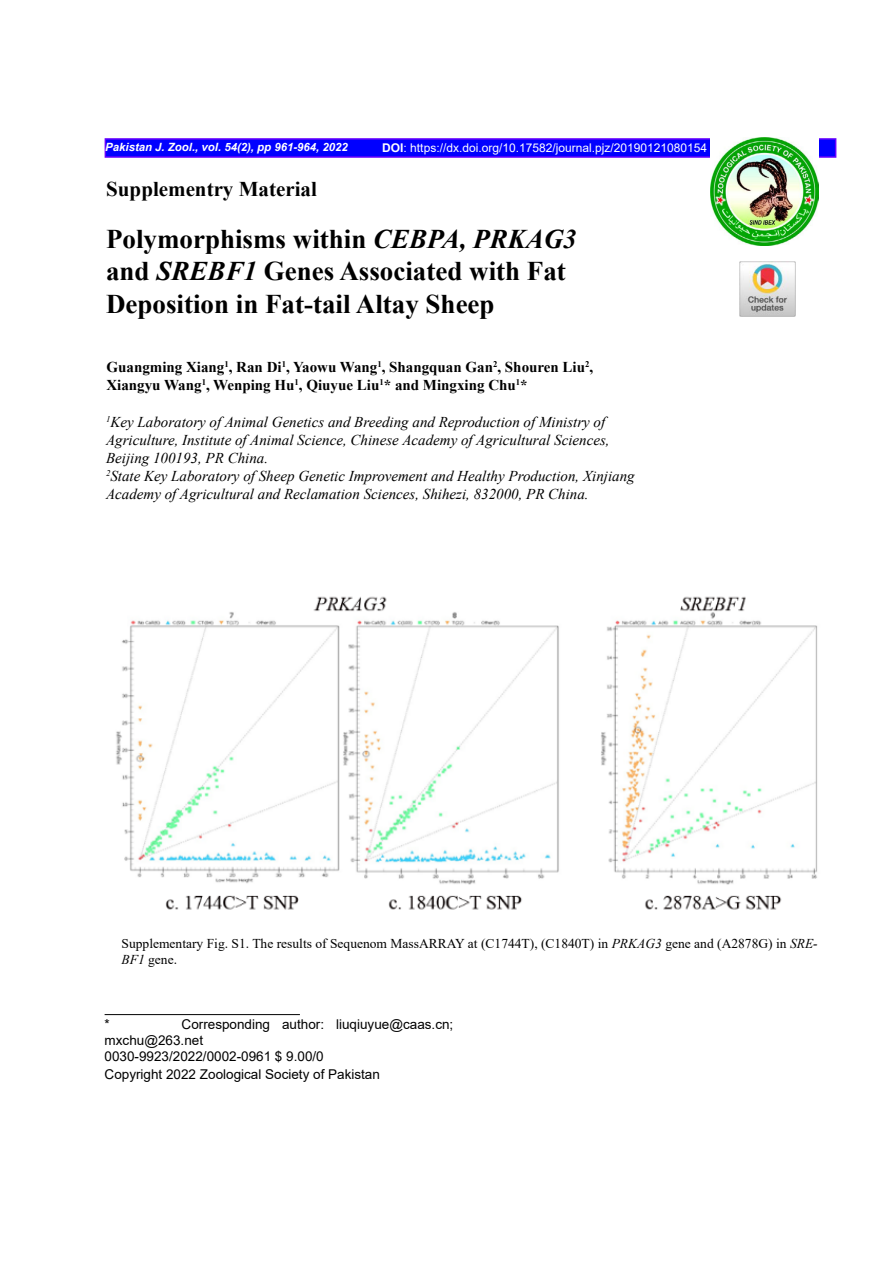
<style>
.page{position:relative;width:893px;height:1263px;background:#fff}
.page>*{position:absolute;margin:0;border:0;box-sizing:border-box;transform-origin:0 0}
.t1{font:700 27px/32.4px "Times New Roman";color:#000}
.t2{font:700 21px "Times New Roman";color:#000}
.t3{font:italic 15px/18px "Times New Roman";color:#000}
.t4{font:700 15px/18px "Times New Roman";color:#000}
.t5{font:13.5px/16.2px "Arial";color:#000}
.t6{font:13.5px/16.2px "Times New Roman";color:#000}
.t7{font:12px "Arial";color:#fff}
.t8{font:italic 700 11.4px "Arial";color:#fff}
.s1{font-weight:700}
.s2{font-style:italic}
</style>
<div class="page">
<div style="left:105px;top:138px;width:731px;height:20px;background:#00f;border:2px solid #60f"></div>
<img style="left:710px;top:138px;width:108px;height:108px">
<img style="left:116px;top:596px;width:702px;height:314px">
<hr style="left:105px;top:1014px;width:195px;height:1px;background:#000">
<img style="left:740px;top:261px;width:55px;height:56px">
<p class="t8" style="left:105px;top:139px;width:244px">Pakistan J. Zool., vol. 54(2), pp 961-964, 2022</p>
<p class="t7" style="left:382px;top:139px;width:326px"><span class="s1">DOI</span>: https://dx.doi.org/10.17582/journal.pjz/20190121080154</p>
<h2 class="t2" style="left:106px;top:174px;width:212px">Supplementry Material</h2>
<h1 class="t1" style="left:106px;top:222px;width:472px">Polymorphisms within <span class="s2">CEBPA, PRKAG3 </span>and <span class="s2">SREBF1</span> Genes Associated with Fat<br>Deposition in Fat-tail Altay Sheep</h1>
<p class="t4" style="left:106px;top:357px;width:488px">Guangming Xiang<sup>1</sup>, Ran Di<sup>1</sup>, Yaowu Wang<sup>1</sup>, Shangquan Gan<sup>2</sup>, Shouren Liu<sup>2</sup>,<br>Xiangyu Wang<sup>1</sup>, Wenping Hu<sup>1</sup>, Qiuyue Liu<sup>1</sup>* and Mingxing Chu<sup>1</sup>*</p>
<p class="t3" style="left:106px;top:412px;width:530px"><sup>1</sup>Key Laboratory of Animal Genetics and Breeding and Reproduction of Ministry of Agriculture, Institute of Animal Science, Chinese Academy of Agricultural Sciences, Beijing 100193, PR China.<br><sup>2</sup>State Key Laboratory of Sheep Genetic Improvement and Healthy Production, Xinjiang Academy of Agricultural and Reclamation Sciences, Shihezi, 832000, PR China.</p>
<p class="t6" style="left:122px;top:934px;width:698px">Supplementary Fig. S1. The results of Sequenom MassARRAY at (C1744T), (C1840T) in <span class="s2">PRKAG3</span> gene and (A2878G) in <span class="s2">SRE-<br>BF1</span> gene.</p>
<p class="t5" style="left:105px;top:1015px;width:350px;text-indent:77px">Corresponding author: liuqiuyue@caas.cn; mxchu@263.net<br>0030-9923/2022/0002-0961 $ 9.00/0</p>
<p class="t5" style="left:105px;top:1066px;width:277px">Copyright 2022 Zoological Society of Pakistan</p>
<p class="t5" style="left:105px;top:1015px;width:7px">*</p>
</div>
